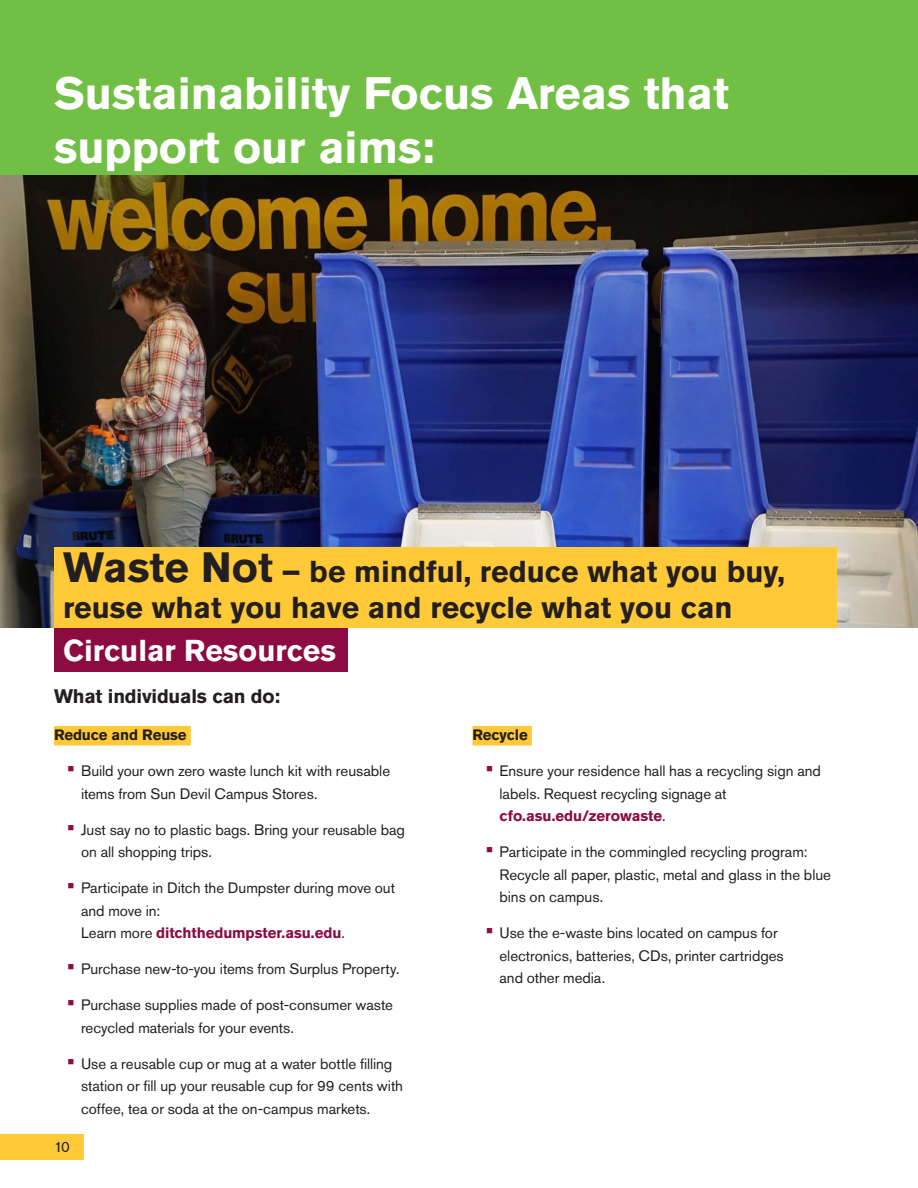
<style>
.page{position:relative;width:918px;height:1188px;background:#fff}
.page>*{position:absolute;margin:0;border:0;box-sizing:border-box;transform-origin:0 0}
.Headline_2{font:700 45px/54px "Akzidenz Grotesk Std";color:#fff}
.Headline_3{font:700 30px/36px "Akzidenz Grotesk Std";color:#231f20}
.Headline_3-2{font:700 30px "Akzidenz Grotesk Std";color:#fff}
.Headline_4{font:700 19.5px "Akzidenz Grotesk Std";letter-spacing:-.01em;color:#231f20}
.t1{font:15px/22.5px "Akzidenz Grotesk Std";letter-spacing:-.005em;color:#231f20}
.bullet_list{font:700 15px "Akzidenz Grotesk Std";letter-spacing:-.01em;color:#231f20}
.s1{font-size:42px}
.s2{font-weight:700;font-size:21px;color:#8c0b42}
.s3{font-weight:700;color:#8c0b42}
</style>
<div class="page">
<div style="left:54px;top:628px;width:294px;height:44px;background:#8c0b42"></div>
<div style="left:0;top:0;width:918px;height:180px;background:#71bf44"></div>
<img style="left:0;top:175px;width:918px;height:452px">
<div style="left:0;top:1134px;width:84px;height:26px;background:#ffc938"></div>
<div style="left:54px;top:547px;width:783px;height:81px;background:#ffc938"></div>
<div style="left:54px;top:726px;width:137px;height:20px;background:#ffc938"></div>
<div style="left:472px;top:726px;width:60px;height:20px;background:#ffc938"></div>
<p class="Headline_2" style="left:54px;top:66px;width:676px">Sustainability Focus Areas that support our aims:</p>
<p class="Headline_3" style="left:63px;top:553px;width:723px"><span class="s1">Waste Not</span> – be mindful, reduce what you buy, reuse what you have and recycle what you can</p>
<p class="Headline_3-2" style="left:63px;top:633px;width:275px">Circular Resources</p>
<p class="Headline_4" style="left:54px;top:685px;width:228px">What individuals can do:</p>
<p class="bullet_list" style="left:54px;top:726px;width:134px">Reduce and Reuse</p>
<p class="t1" style="left:81px;top:760px;width:311px;text-indent:-14px"><span class="s2">•</span> Build your own zero waste lunch kit with reusable items from Sun Devil Campus Stores.</p>
<p class="t1" style="left:81px;top:818px;width:325px;text-indent:-14px"><span class="s2">•</span> Just say no to plastic bags. Bring your reusable bag on all shopping trips.</p>
<p class="t1" style="left:81px;top:877px;width:316px;text-indent:-14px"><span class="s2">•</span> Participate in Ditch the Dumpster during move out and move in:<br>Learn more <span class="s3">ditchthedumpster.asu.edu</span>.</p>
<p class="t1" style="left:68px;top:958px;width:333px"><span class="s2">•</span> Purchase new-to-you items from Surplus Property.</p>
<p class="t1" style="left:81px;top:994px;width:314px;text-indent:-14px"><span class="s2">•</span> Purchase supplies made of post-consumer waste recycled materials for your events.</p>
<p class="t1" style="left:81px;top:1052px;width:324px;text-indent:-14px"><span class="s2">•</span> Use a reusable cup or mug at a water bottle filling station or fill up your reusable cup for 99 cents with coffee, tea or soda at the on-campus markets.</p>
<p class="bullet_list" style="left:472px;top:726px;width:57px">Recycle</p>
<p class="t1" style="left:500px;top:760px;width:323px;text-indent:-14px"><span class="s2">•</span> Ensure your residence hall has a recycling sign and labels. Request recycling signage at <span class="s3">cfo.asu.edu/zerowaste</span>.</p>
<p class="t1" style="left:500px;top:841px;width:333px;text-indent:-14px"><span class="s2">•</span> Participate in the commingled recycling program:<br>Recycle all paper, plastic, metal and glass in the blue bins on campus.</p>
<p class="t1" style="left:500px;top:922px;width:286px;text-indent:-14px"><span class="s2">•</span> Use the e-waste bins located on campus for electronics, batteries, CDs, printer cartridges and other media.</p>
<p class="t1" style="left:54px;top:1135px;width:17px">10</p>
</div>
